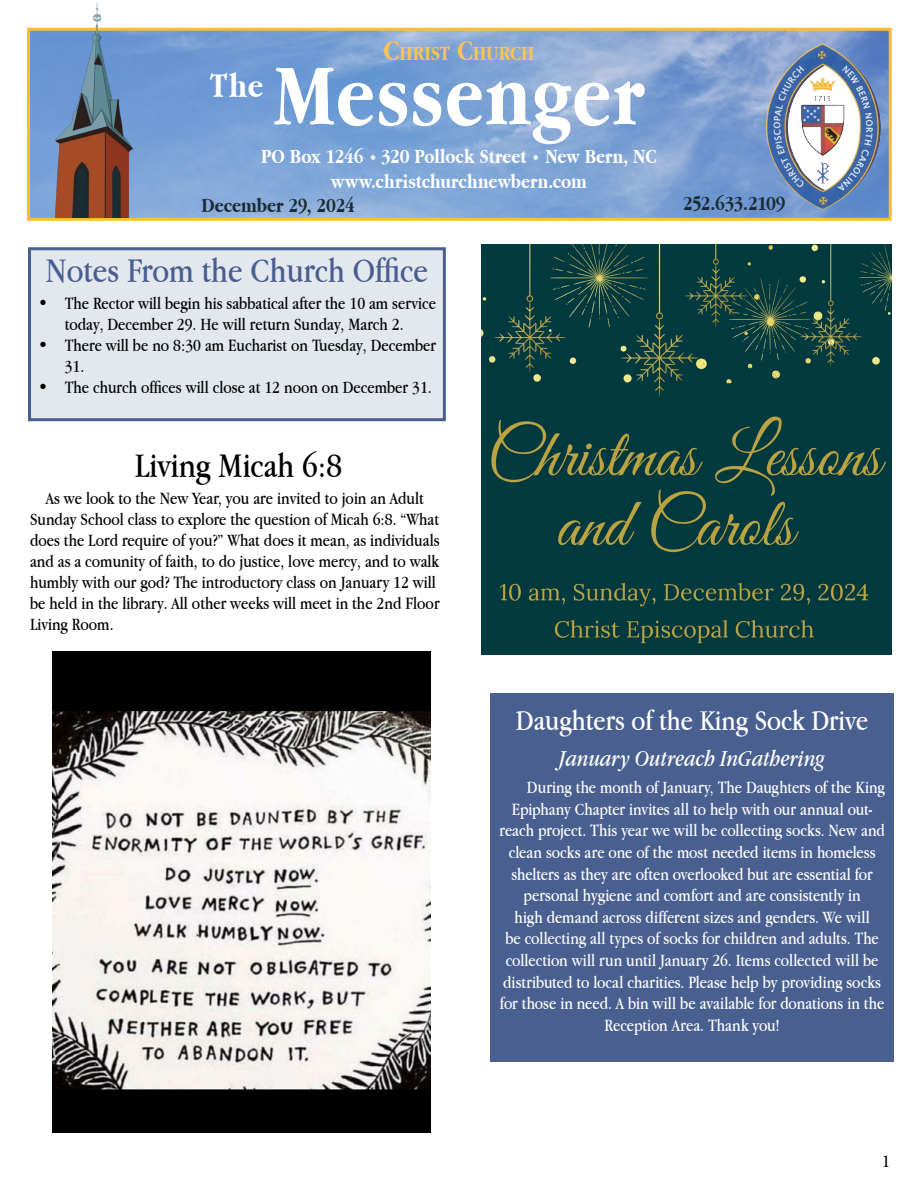
<style>
.page{position:relative;width:918px;height:1188px;background:#fff}
.page>*{position:absolute;margin:0;border:0;box-sizing:border-box;transform-origin:0 0}
.t1{font:700 90px "Apple Garamond";letter-spacing:.015em;color:#fff}
.t2{font:36px "Apple Garamond";color:#495e90}
.t3{font:36px "Apple Garamond";color:#000}
.t4{font:700 36px "Apple Garamond";color:#fff}
.t5{font:30px "Apple Garamond";color:#fff}
.t6{font:italic 24px "Apple Garamond";color:#fff}
.t7{font:700 21px/25.2px "Apple Garamond";color:#fff;text-align:center}
.t8{font:700 21px "Apple Garamond";letter-spacing:-.015em;color:#1a2c33}
.t9{font:700 21px "Apple Garamond";color:#fdc451}
.t10{font:700 21px "Apple Garamond";letter-spacing:-.035em;color:#1a2c33}
.t11{font:18px "Apple Garamond";letter-spacing:-.005em;color:#fff}
.t12{font:18px/21px "Apple Garamond";color:#000}
.t13{font:18px "Minion Pro";color:#000}
.s1{font-size:30px}
.s2{font-size:15px}
</style>
<div class="page">
<svg style="left:31px;top:32px;width:857px;height:185px;background:#7da3d5"></svg>
<div style="left:27px;top:28px;width:865px;height:193px;border:3px solid #fcbe2d"></div>
<img style="left:766px;top:43px;width:115px;height:167px">
<img style="left:55px;top:3px;width:78px;height:215px">
<div style="left:30px;top:249px;width:414px;height:171px;background:#e3e7ee"></div>
<div style="left:28px;top:247px;width:418px;height:174px;border:3px solid #495f90"></div>
<img style="left:481px;top:244px;width:410px;height:411px">
<img style="left:52px;top:651px;width:378px;height:482px">
<div style="left:490px;top:693px;width:404px;height:369px;background:#495f90"></div>
<h2 class="t4" style="left:210px;top:65px;width:55px">The</h2>
<p class="t9" style="left:384px;top:41px;width:152px"><span class="s1">C</span>HRIST <span class="s1">C</span>HURCH</p>
<h1 class="t1" style="left:274px;top:45px;width:372px">Messenger</h1>
<p class="t7" style="left:261px;top:143px;width:397px">PO Box 1246 <span class="s2">•</span> 320 Pollock Street <span class="s2">•</span> New Bern, NC www.christchurchnewbern.com</p>
<p class="t8" style="left:202px;top:194px;width:155px">December 29, 2024</p>
<h2 class="t2" style="left:46px;top:249px;width:384px">Notes From the Church Office</h2>
<p class="t12" style="left:38px;top:292px;width:400px;text-align:center">• The Rector will begin his sabbatical after the 10 am service today, December 29. He will return Sunday, March 2.</p>
<p class="t12" style="left:65px;top:334px;width:373px;text-indent:-27px">• There will be no 8:30 am Eucharist on Tuesday, December<br>31.</p>
<p class="t12" style="left:38px;top:376px;width:396px">• The church offices will close at 12 noon on December 31.</p>
<h2 class="t3" style="left:135px;top:444px;width:209px">Living Micah 6:8</h2>
<p class="t12" style="left:30px;top:487px;width:411px;text-indent:16px">As we look to the New Year, you are invited to join an Adult Sunday School class to explore the question of Micah 6:8. “What does the Lord require of you?” What does it mean, as individuals and as a comunity of faith, to do justice, love mercy, and to walk humbly with our god? The introductory class on January 12 will be held in the library. All other weeks will meet in the 2nd Floor Living Room.</p>
<p class="t10" style="left:683px;top:192px;width:104px">252.633.2109</p>
<h3 class="t5" style="left:516px;top:703px;width:354px">Daughters of the King Sock Drive</h3>
<h3 class="t6" style="left:560px;top:745px;width:267px">January Outreach InGathering</h3>
<p class="t11" style="left:527px;top:777px;width:360px">During the month of January, The Daughters of the King</p>
<p class="t11" style="left:512px;top:798px;width:362px">Epiphany Chapter invites all to help with our annual out-</p>
<p class="t11" style="left:499px;top:820px;width:387px">reach project. This year we will be collecting socks. New and</p>
<p class="t11" style="left:509px;top:842px;width:368px">clean socks are one of the most needed items in homeless</p>
<p class="t11" style="left:512px;top:863px;width:363px">shelters as they are often overlooked but are essential for</p>
<p class="t11" style="left:524px;top:885px;width:339px">personal hygiene and comfort and are consistently in</p>
<p class="t11" style="left:515px;top:906px;width:357px">high demand across different sizes and genders. We will</p>
<p class="t11" style="left:505px;top:928px;width:375px">be collecting all types of socks for children and adults. The</p>
<p class="t11" style="left:506px;top:950px;width:374px">collection will run until January 26. Items collected will be</p>
<p class="t11" style="left:503px;top:971px;width:379px">distributed to local charities. Please help by providing socks</p>
<p class="t11" style="left:500px;top:993px;width:386px">for those in need. A bin will be available for donations in the</p>
<p class="t11" style="left:605px;top:1014px;width:177px">Reception Area. Thank you!</p>
<p class="t13" style="left:882px;top:1150px;width:10px">1</p>
</div>
